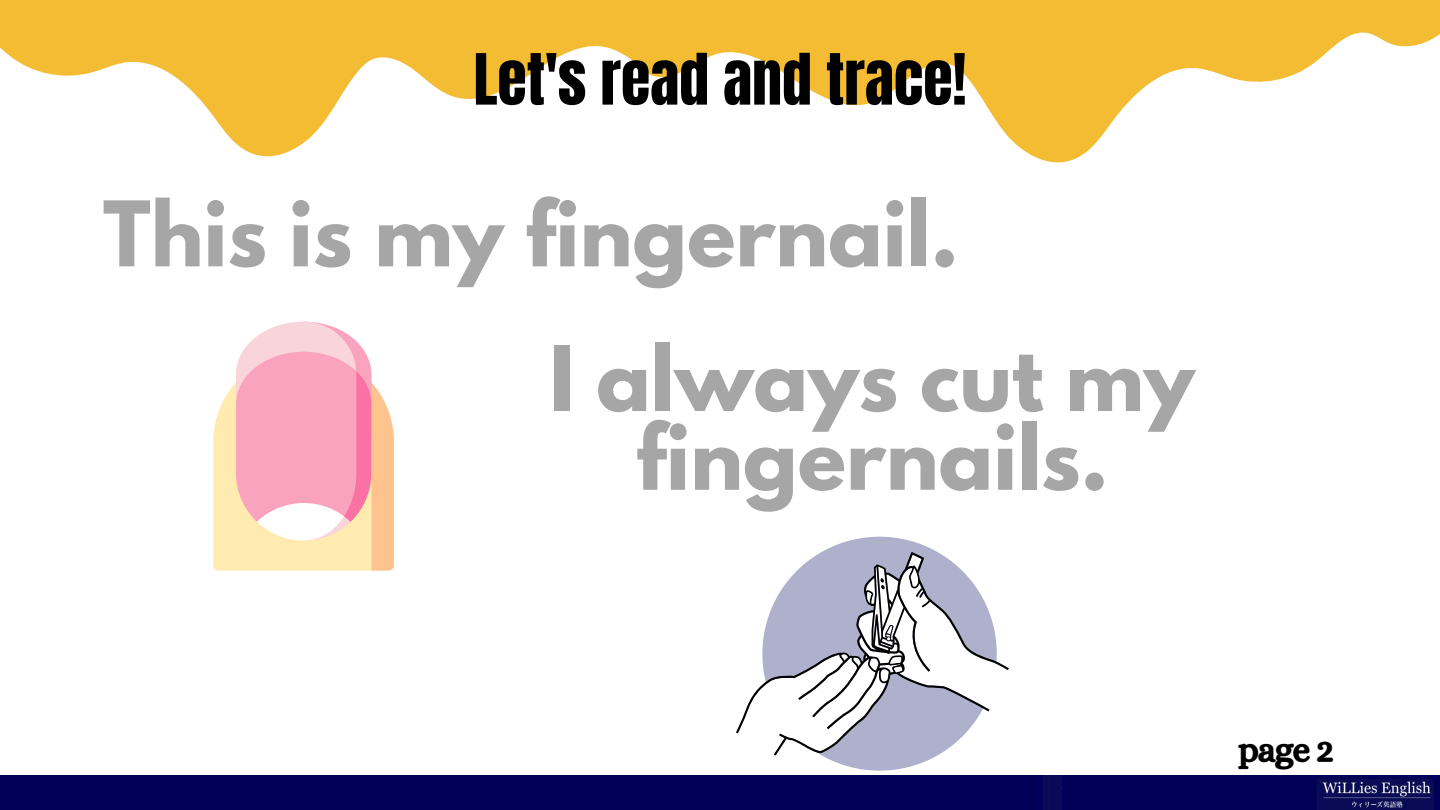
<style>
.page{position:relative;width:1440px;height:810px;background:#fff}
.page>*{position:absolute;margin:0;border:0;box-sizing:border-box;transform-origin:0 0}
.t1{font:700 80px/144.6px "League Spartan";color:#a6a6a6}
.t2{font:60px "Anton";color:#000}
.t3{font:35px "CA Generated";color:#000}
</style>
<div class="page">
<img style="left:1062px;top:775px;width:378px;height:35px">
<div style="left:0;top:775px;width:1062px;height:35px;background:#000058"></div>
<svg style="left:0;top:0;width:604px;height:157px;fill:#f4bc33"></svg>
<svg style="left:604px;top:0;width:836px;height:163px;fill:#f4bd36"></svg>
<svg style="left:213px;top:322px;width:181px;height:249px"></svg>
<svg style="left:822px;top:537px;width:115px;height:234px;fill:#afb0cc"></svg>
<svg style="left:736px;top:552px;width:273px;height:204px"></svg>
<svg style="left:738px;top:555px;width:268px;height:200px"></svg>
<p class="t2" style="left:474px;top:36px;width:494px">Let's read and trace!</p>
<p class="t1" style="left:550px;top:172px;width:646px;text-indent:-447px">This is my fingernail.<br>I always cut my</p>
<p class="t1" style="left:636px;top:395px;width:474px">fingernails.</p>
<p class="t3" style="left:1239px;top:729px;width:97px">page 2</p>
</div>
